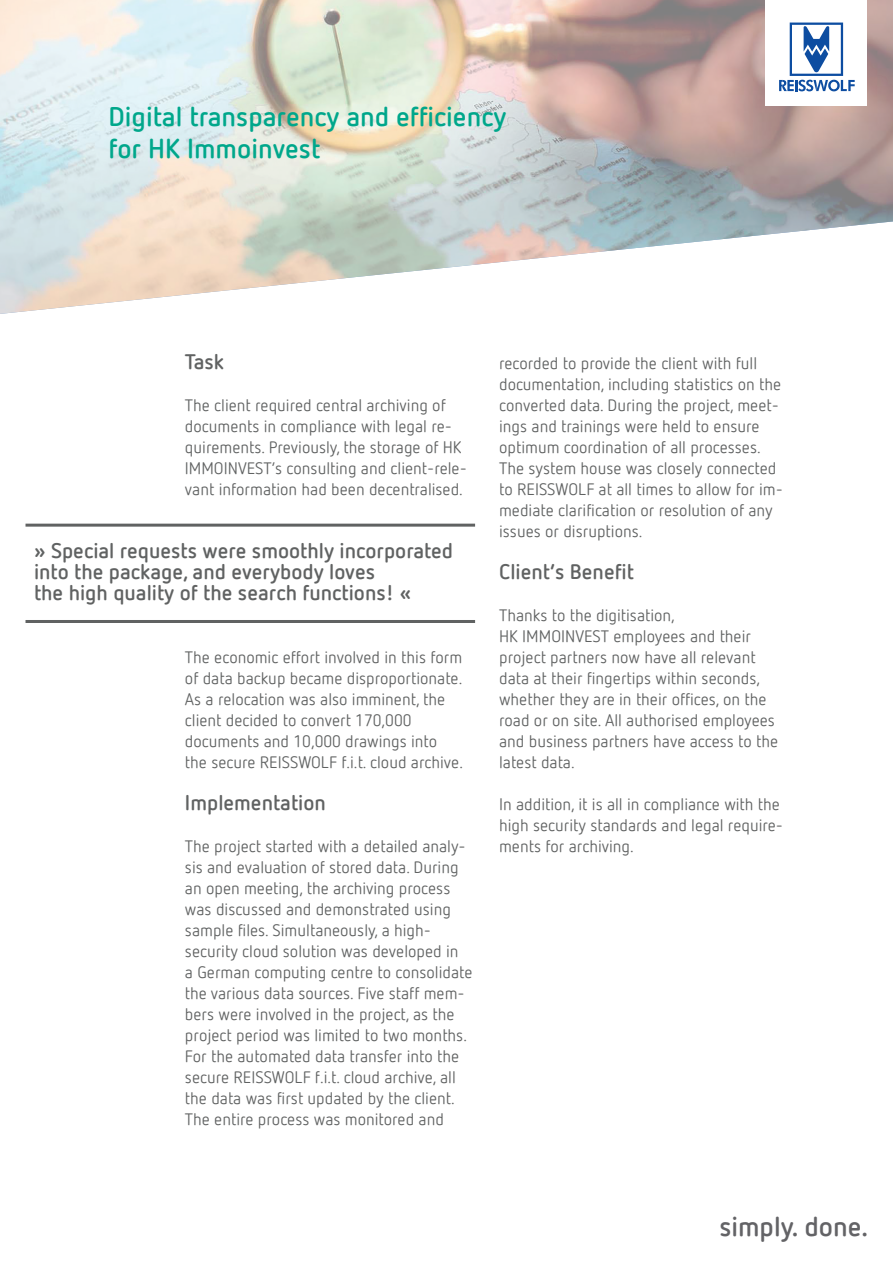
<style>
.page{position:relative;width:893px;height:1263px;background:#fff}
.page>*{position:absolute;margin:0;border:0;box-sizing:border-box;transform-origin:0 0}
.t1{font:700 27px/32.4px "Netto Offc Pro";color:#00a78b}
.t2{font:700 27px "Netto Offc Pro";color:#636366}
.t3{font:700 21px/21px "Netto Offc Pro";color:#606262}
.t4{font:16.5px/21px "Netto Offc Pro";color:#606262}
</style>
<div class="page">
<img style="left:0;top:0;width:893px;height:314px">
<hr style="left:26px;top:524px;width:449px;height:3px;background:#606262">
<hr style="left:26px;top:620px;width:449px;height:3px;background:#606262">
<div style="left:765px;top:0;width:102px;height:105px;background:#fff"></div>
<svg style="left:779px;top:23px;width:76px;height:68px"></svg>
<h1 class="t1" style="left:108px;top:99px;width:399px">Digital transparency and efficiency for HK Immoinvest</h1>
<p class="t3" style="left:185px;top:350px;width:41px">Task</p>
<p class="t4" style="left:185px;top:394px;width:283px">The client required central archiving of documents in compliance with legal re&shy;quirements. Previously, the storage of HK IMMOINVEST’s consulting and client-rele&shy;vant information had been decentralised.</p>
<p class="t3" style="left:34px;top:539px;width:421px">» Special requests were smoothly incorporated into the package, and everybody loves<br>the high quality of the search functions! «</p>
<p class="t4" style="left:185px;top:646px;width:280px">The economic effort involved in this form of data backup became disproportionate.<br>As a relocation was also imminent, the client decided to convert 170,000 documents and 10,000 drawings into the secure REISSWOLF f.i.t. cloud archive.</p>
<p class="t3" style="left:185px;top:791px;width:142px">Implementation</p>
<p class="t4" style="left:185px;top:835px;width:289px">The project started with a detailed analy&shy;sis and evaluation of stored data. During an open meeting, the archiving process was discussed and demonstrated using sample files. Simultaneously, a high&shy;security cloud solution was developed in<br>a German computing centre to consolidate the various data sources. Five staff mem&shy;bers were involved in the project, as the project period was limited to two months.<br>For the automated data transfer into the secure REISSWOLF f.i.t. cloud archive, all the data was first updated by the client.<br>The entire process was monitored and</p>
<p class="t4" style="left:499px;top:352px;width:285px">recorded to provide the client with full documentation, including statistics on the converted data. During the project, meet&shy;ings and trainings were held to ensure optimum coordination of all processes.<br>The system house was closely connected to REISSWOLF at all times to allow for im&shy;mediate clarification or resolution of any issues or disruptions.</p>
<p class="t3" style="left:499px;top:560px;width:136px">Client’s Benefit</p>
<p class="t4" style="left:499px;top:604px;width:281px">Thanks to the digitisation,<br>HK IMMOINVEST employees and their project partners now have all relevant data at their fingertips within seconds, whether they are in their offices, on the road or on site. All authorised employees and business partners have access to the latest data.</p>
<p class="t4" style="left:499px;top:793px;width:285px">In addition, it is all in compliance with the high security standards and legal require&shy;ments for archiving.</p>
<h1 class="t2" style="left:719px;top:1208px;width:151px">simply. done.</h1>
</div>
